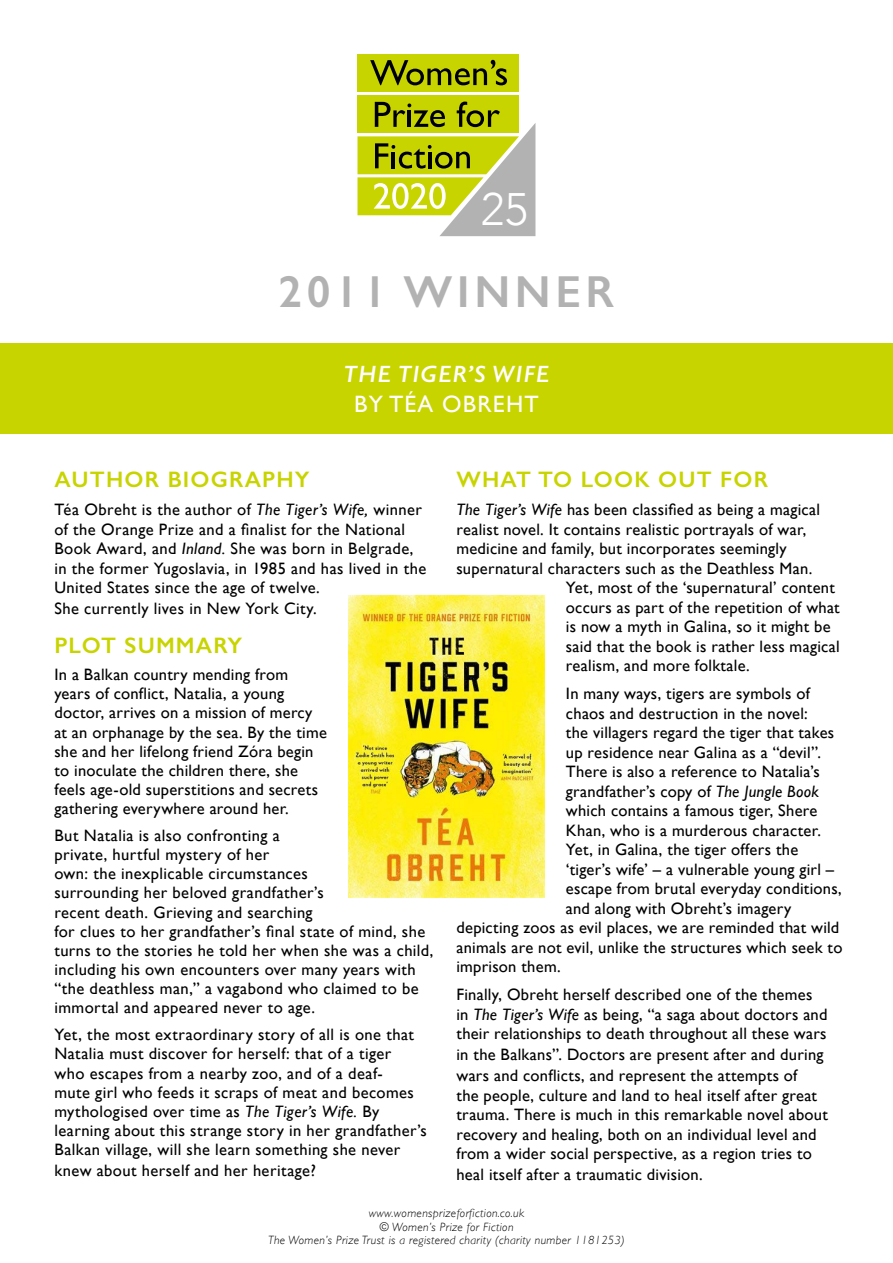
<style>
.page{position:relative;width:893px;height:1263px;background:#fff}
.page>*{position:absolute;margin:0;border:0;box-sizing:border-box;transform-origin:0 0}
.t1{font:300 45.45px "Avenir";color:#fff}
.t2{font:600 45px "Gill Sans";letter-spacing:.1em;color:#b3b2b2}
.t3{font:italic 600 23.7px "Gill Sans";letter-spacing:.05em;color:#fff}
.t4{font:23.7px "Gill Sans";letter-spacing:.05em;color:#fff}
.t5{font:600 22.5px "Gill Sans";letter-spacing:.05em;color:#c8d400}
.t6{font:16.5px/19px "Gill Sans";letter-spacing:.02em;color:#000}
.t7{font:italic 300 12px/13.5px "Gill Sans";letter-spacing:.03em;color:#000;text-align:center}
.s1{font-style:italic}
</style>
<div class="page">
<img style="left:348px;top:595px;width:197px;height:302px">
<div style="left:0;top:343px;width:893px;height:91px;background:#c8d400"></div>
<div style="left:357px;top:54px;width:162px;height:38px;background:#c8d400"></div>
<div style="left:357px;top:95px;width:162px;height:38px;background:#c8d400"></div>
<svg style="left:370px;top:60px;width:137px;height:25px"></svg>
<svg style="left:357px;top:102px;width:178px;height:134px"></svg>
<h1 class="t1" style="left:481px;top:182px;width:49px">25</h1>
<h2 class="t2" style="left:278px;top:264px;width:338px">2011 WINNER</h2>
<h3 class="t3" style="left:344px;top:360px;width:207px">THE TIGER’S WIFE</h3>
<h3 class="t4" style="left:354px;top:390px;width:186px">BY TÉA OBREHT</h3>
<h3 class="t5" style="left:54px;top:466px;width:257px">AUTHOR BIOGRAPHY</h3>
<p class="t6" style="left:54px;top:500px;width:373px;line-height:19.5px">Téa Obreht is the author of <span class="s1">The Tiger’s Wife,</span> winner of the Orange Prize and a finalist for the National Book Award, and <span class="s1">Inland.</span> She was born in Belgrade, in the former Yugoslavia, in 1985 and has lived in the United States since the age of twelve.</p>
<p class="t6" style="left:54px;top:599px;width:264px">She currently lives in New York City.</p>
<h3 class="t5" style="left:54px;top:631px;width:189px">PLOT SUMMARY</h3>
<p class="t6" style="left:54px;top:665px;width:274px">In a Balkan country mending from years of conflict, Natalia, a young doctor, arrives on a mission of mercy at an orphanage by the sea. By the time she and her lifelong friend Zóra begin to inoculate the children there, she feels age-old superstitions and secrets gathering everywhere around her.</p>
<p class="t6" style="left:54px;top:826px;width:381px">But Natalia is also confronting a<br>private, hurtful mystery of her<br>own: the inexplicable circumstances<br>surrounding her beloved grandfather’s<br>recent death. Grieving and searching<br>for clues to her grandfather’s final state of mind, she turns to the stories he told her when she was a child, including his own encounters over many years with “the deathless man,” a vagabond who claimed to be immortal and appeared never to age.</p>
<p class="t6" style="left:54px;top:1025px;width:374px">Yet, the most extraordinary story of all is one that Natalia must discover for herself: that of a tiger<br>who escapes from a nearby zoo, and of a deaf-<br>mute girl who feeds it scraps of meat and becomes mythologised over time as <span class="s1">The Tiger’s Wife.</span> By learning about this strange story in her grandfather’s Balkan village, will she learn something she never</p>
<p class="t6" style="left:54px;top:1160px;width:263px">knew about herself and her heritage?</p>
<h3 class="t5" style="left:456px;top:466px;width:313px">WHAT TO LOOK OUT FOR</h3>
<p class="t6" style="left:456px;top:500px;width:365px"><span class="s1">The Tiger’s Wife</span> has been classified as being a magical</p>
<p class="t6" style="left:456px;top:519px;width:351px">realist novel. It contains realistic portrayals of war,</p>
<p class="t6" style="left:456px;top:539px;width:332px">medicine and family, but incorporates seemingly</p>
<p class="t6" style="left:456px;top:558px;width:357px">supernatural characters such as the Deathless Man.</p>
<p class="t6" style="left:566px;top:578px;width:271px">Yet, most of the ‘supernatural’ content</p>
<p class="t6" style="left:566px;top:597px;width:275px">occurs as part of the repetition of what</p>
<p class="t6" style="left:566px;top:617px;width:266px">is now a myth in Galina, so it might be</p>
<p class="t6" style="left:566px;top:636px;width:275px">said that the book is rather less magical</p>
<p class="t6" style="left:566px;top:656px;width:185px">realism, and more folktale.</p>
<p class="t6" style="left:566px;top:684px;width:245px">In many ways, tigers are symbols of</p>
<p class="t6" style="left:566px;top:703px;width:243px">chaos and destruction in the novel:</p>
<p class="t6" style="left:566px;top:723px;width:270px">the villagers regard the tiger that takes</p>
<p class="t6" style="left:566px;top:742px;width:257px">up residence near Galina as a “devil”.</p>
<p class="t6" style="left:566px;top:762px;width:255px">There is also a reference to Natalia’s</p>
<p class="t6" style="left:566px;top:781px;width:255px">grandfather’s copy of <span class="s1">The Jungle Book</span></p>
<p class="t6" style="left:566px;top:801px;width:253px">which contains a famous tiger, Shere</p>
<p class="t6" style="left:566px;top:820px;width:257px">Khan, who is a murderous character.</p>
<p class="t6" style="left:566px;top:840px;width:234px">Yet, in Galina, the tiger offers the</p>
<p class="t6" style="left:566px;top:859px;width:270px">‘tiger’s wife’ – a vulnerable young girl –</p>
<p class="t6" style="left:566px;top:879px;width:277px">escape from brutal everyday conditions,</p>
<p class="t6" style="left:566px;top:898px;width:227px">and along with Obreht’s imagery</p>
<p class="t6" style="left:456px;top:918px;width:384px">depicting zoos as evil places, we are reminded that wild</p>
<p class="t6" style="left:456px;top:937px;width:387px">animals are not evil, unlike the structures which seek to</p>
<p class="t6" style="left:456px;top:957px;width:106px">imprison them.</p>
<p class="t6" style="left:456px;top:985px;width:373px;line-height:19.5px">Finally, Obreht herself described one of the themes in <span class="s1">The Tiger’s Wife</span> as being, “a saga about doctors and their relationships to death throughout all these wars</p>
<p class="t6" style="left:456px;top:1044px;width:369px;line-height:21px">in the Balkans”. Doctors are present after and during wars and conflicts, and represent the attempts of</p>
<p class="t6" style="left:456px;top:1085px;width:373px;line-height:19.5px">the people, culture and land to heal itself after great trauma. There is much in this remarkable novel about recovery and healing, both on an individual level and from a wider social perspective, as a region tries to</p>
<p class="t6" style="left:456px;top:1165px;width:248px">heal itself after a traumatic division.</p>
<p class="t7" style="left:268px;top:1206px;width:358px">www.womensprizeforfiction.co.uk<br>© Women’s Prize for Fiction<br>The Women’s Prize Trust is a registered charity (charity number 1181253)</p>
</div>
